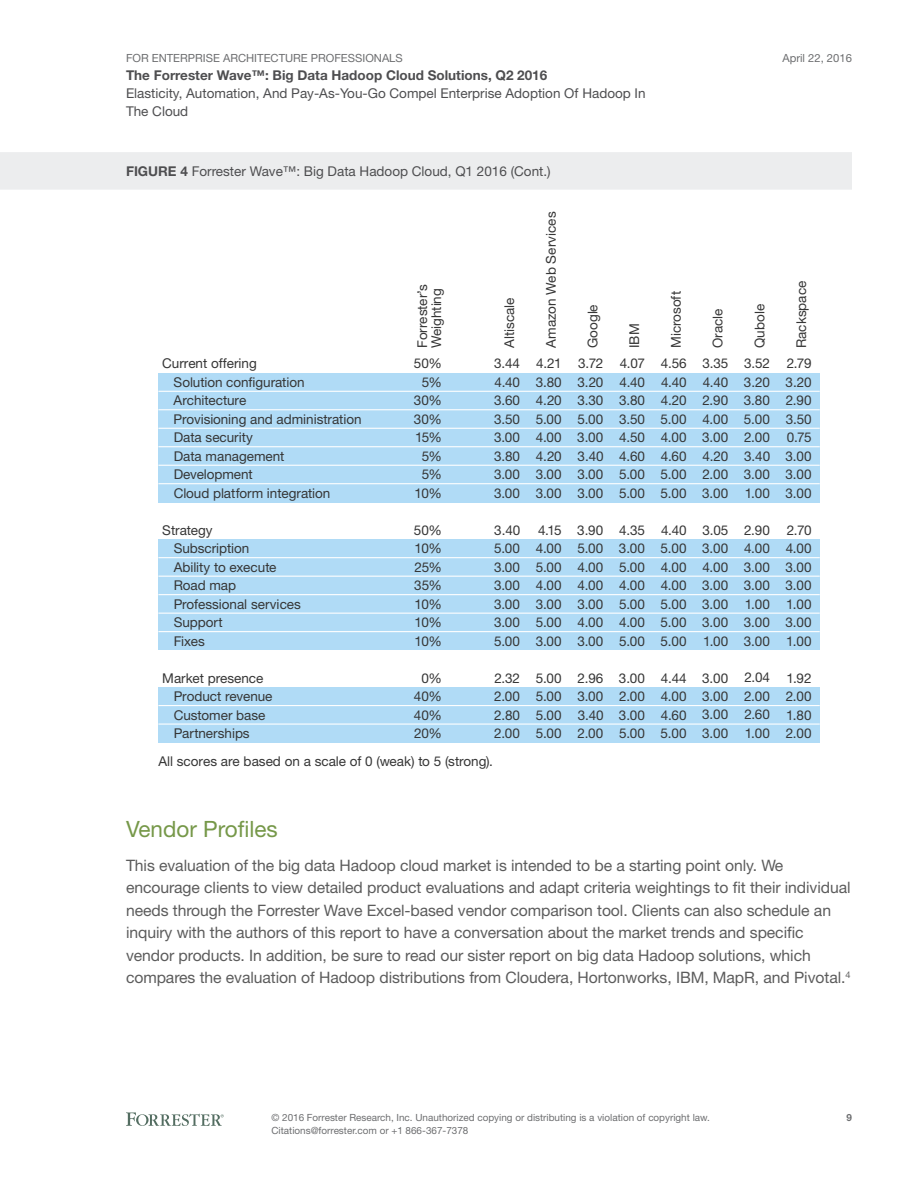
<style>
.page{position:relative;width:918px;height:1188px;background:#fff}
.page>*{position:absolute;margin:0;border:0;box-sizing:border-box;transform-origin:0 0}
.t1{font:22.5px "Helvetica Neue LT Std";color:#769849}
.t2{font:15.75px/22.5px "Helvetica Neue LT Std";letter-spacing:-.005em;color:#5c5c5c}
.t3{font:13.5px/18.5px "Helvetica Neue LT Std";color:#363636;text-align:justify}
.t4{font:13.5px/18px "Helvetica Neue LT Std";color:#4e4e50}
.t5{font:700 13.5px "Helvetica Neue LT Std";color:#4e4e50}
.t6{font:11.25px "Helvetica Neue LT Std";color:#6d6e70}
.t7{font:9.9px/12.8px "Helvetica Neue LT Std";color:#6d6e70}
.t8{font:700 9.9px "Helvetica Neue LT Std";color:#6d6e70}
.s1{font-weight:700}
</style>
<div class="page">
<svg style="left:126px;top:1112px;width:98px;height:14px"></svg>
<div style="left:0;top:152px;width:852px;height:38px;background:#ecedee"></div>
<div style="left:158px;top:373px;width:662px;height:129px;background:#b0dbf6"></div>
<div style="left:158px;top:539px;width:662px;height:111px;background:#b0dbf6"></div>
<div style="left:158px;top:687px;width:662px;height:56px;background:#b0dbf6"></div>
<hr style="left:158px;top:391px;width:662px;height:1px;background:#fff">
<hr style="left:158px;top:409px;width:662px;height:1px;background:#fff">
<hr style="left:158px;top:428px;width:662px;height:1px;background:#fff">
<hr style="left:158px;top:446px;width:662px;height:1px;background:#fff">
<hr style="left:158px;top:465px;width:662px;height:1px;background:#fff">
<hr style="left:158px;top:483px;width:662px;height:1px;background:#fff">
<hr style="left:158px;top:557px;width:662px;height:1px;background:#fff">
<hr style="left:158px;top:576px;width:662px;height:1px;background:#fff">
<hr style="left:158px;top:594px;width:662px;height:1px;background:#fff">
<hr style="left:158px;top:613px;width:662px;height:1px;background:#fff">
<hr style="left:158px;top:631px;width:662px;height:1px;background:#fff">
<hr style="left:158px;top:705px;width:662px;height:1px;background:#fff">
<hr style="left:158px;top:724px;width:662px;height:1px;background:#fff">
<p class="t6" style="left:126px;top:51px;width:278px">FOR ENTERPRISE ARCHITECTURE PROFESSIONALS</p>
<p class="t5" style="left:126px;top:67px;width:423px">The Forrester Wave™: Big Data Hadoop Cloud Solutions, Q2 2016</p>
<p class="t4" style="left:126px;top:84px;width:521px">Elasticity, Automation, And Pay-As-You-Go Compel Enterprise Adoption Of Hadoop In<br>The Cloud</p>
<p class="t6" style="left:782px;top:51px;width:71px">April 22, 2016</p>
<p class="t4" style="left:126px;top:162px;width:426px"><span class="s1">FIGURE 4</span> Forrester Wave™: Big Data Hadoop Cloud, Q1 2016 (Cont.)</p>
<p class="t3" style="left:174px;top:354px;width:190px;text-align:left;text-indent:-11px">Current offering<br>Solution configuration<br>Architecture<br>Provisioning and administration<br>Data security<br>Data management<br>Development<br>Cloud platform integration</p>
<p class="t3" style="left:174px;top:521px;width:129px;text-align:left;text-indent:-11px">Strategy<br>Subscription<br>Ability to execute<br>Road map<br>Professional services<br>Support<br>Fixes</p>
<p class="t3" style="left:174px;top:668px;width:100px;text-align:left;text-indent:-11px">Market presence<br>Product revenue<br>Customer base<br>Partnerships</p>
<p class="t3" style="left:415px;top:348px;width:65px;line-height:14.2px;rotate:-90deg">Forrester’s<br>Weighting</p>
<p class="t3" style="left:414px;top:354px;width:30px;text-align:center">50%<br>5%<br>30%<br>30%<br>15%<br>5%<br>5%<br>10%</p>
<p class="t3" style="left:414px;top:521px;width:29px">50% 10% 25% 35% 10% 10% 10%</p>
<p class="t3" style="left:414px;top:668px;width:30px;text-align:center">0%<br>40%<br>40%<br>20%</p>
<p class="t3" style="left:500px;top:348px;width:52px;rotate:-90deg">Altiscale</p>
<p class="t3" style="left:494px;top:354px;width:28px">3.44<br>4.40<br>3.60<br>3.50<br>3.00<br>3.80<br>3.00<br>3.00</p>
<p class="t3" style="left:494px;top:521px;width:28px">3.40<br>5.00<br>3.00<br>3.00<br>3.00<br>3.00<br>5.00</p>
<p class="t3" style="left:494px;top:668px;width:27px">2.32<br>2.00<br>2.80<br>2.00</p>
<p class="t3" style="left:158px;top:751px;width:336px">All scores are based on a scale of 0 (weak) to 5 (strong).</p>
<p class="t3" style="left:542px;top:348px;width:138px;rotate:-90deg">Amazon Web Services</p>
<p class="t3" style="left:536px;top:354px;width:28px">4.21<br>3.80<br>4.20<br>5.00<br>4.00<br>4.20<br>3.00<br>3.00</p>
<p class="t3" style="left:536px;top:521px;width:28px">4.15<br>4.00<br>5.00<br>4.00<br>3.00<br>5.00<br>3.00</p>
<p class="t3" style="left:536px;top:668px;width:28px">5.00<br>5.00<br>5.00<br>5.00</p>
<p class="t3" style="left:583px;top:348px;width:45px;rotate:-90deg">Google</p>
<p class="t3" style="left:577px;top:354px;width:28px">3.72<br>3.20<br>3.30<br>5.00<br>3.00<br>3.40<br>3.00<br>3.00</p>
<p class="t3" style="left:577px;top:521px;width:28px">3.90<br>5.00<br>4.00<br>4.00<br>3.00<br>4.00<br>3.00</p>
<p class="t3" style="left:577px;top:668px;width:28px">2.96<br>3.00<br>3.40<br>2.00</p>
<p class="t3" style="left:625px;top:348px;width:26px;rotate:-90deg">IBM</p>
<p class="t3" style="left:619px;top:354px;width:28px">4.07<br>4.40<br>3.80<br>3.50<br>4.50<br>4.60<br>5.00<br>5.00</p>
<p class="t3" style="left:619px;top:520px;width:28px">4.35<br>3.00<br>5.00<br>4.00<br>5.00<br>4.00<br>5.00</p>
<p class="t3" style="left:619px;top:668px;width:28px">3.00<br>2.00<br>3.00<br>5.00</p>
<p class="t3" style="left:667px;top:348px;width:59px;rotate:-90deg">Microsoft</p>
<p class="t3" style="left:661px;top:354px;width:28px">4.56<br>4.40<br>4.20<br>5.00<br>4.00<br>4.60<br>5.00<br>5.00</p>
<p class="t3" style="left:661px;top:520px;width:28px">4.40<br>5.00<br>4.00<br>4.00<br>5.00<br>5.00<br>5.00</p>
<p class="t3" style="left:661px;top:668px;width:28px">4.44<br>4.00<br>4.60<br>5.00</p>
<p class="t3" style="left:708px;top:348px;width:41px;rotate:-90deg">Oracle</p>
<p class="t3" style="left:750px;top:348px;width:45px;rotate:-90deg">Qubole</p>
<p class="t3" style="left:702px;top:354px;width:28px">3.35<br>4.40<br>2.90<br>4.00<br>3.00<br>4.20<br>2.00<br>3.00</p>
<p class="t3" style="left:702px;top:520px;width:28px">3.05<br>3.00<br>4.00<br>3.00<br>3.00<br>3.00<br>1.00</p>
<p class="t3" style="left:702px;top:668px;width:28px">3.00<br>3.00<br>3.00<br>3.00</p>
<p class="t3" style="left:744px;top:354px;width:28px">3.52<br>3.20<br>3.80<br>5.00<br>2.00<br>3.40<br>3.00<br>1.00</p>
<p class="t3" style="left:744px;top:520px;width:28px">2.90<br>4.00<br>3.00<br>3.00<br>1.00<br>3.00<br>3.00</p>
<p class="t3" style="left:744px;top:668px;width:27px">2.04<br>2.00<br>2.60<br>1.00</p>
<p class="t3" style="left:792px;top:348px;width:68px;rotate:-90deg">Rackspace</p>
<p class="t3" style="left:786px;top:354px;width:28px">2.79<br>3.20<br>2.90<br>3.50<br>0.75<br>3.00<br>3.00<br>3.00</p>
<p class="t3" style="left:785px;top:520px;width:28px">2.70<br>4.00<br>3.00<br>3.00<br>1.00<br>3.00<br>1.00</p>
<p class="t3" style="left:786px;top:668px;width:27px">1.92<br>2.00<br>1.80<br>2.00</p>
<h1 class="t1" style="left:126px;top:815px;width:153px">Vendor Profiles</h1>
<p class="t2" style="left:126px;top:853px;width:726px">This evaluation of the big data Hadoop cloud market is intended to be a starting point only. We encourage clients to view detailed product evaluations and adapt criteria weightings to fit their individual needs through the Forrester Wave Excel-based vendor comparison tool. Clients can also schedule an inquiry with the authors of this report to have a conversation about the market trends and specific vendor products. In addition, be sure to read our sister report on big data Hadoop solutions, which compares the evaluation of Hadoop distributions from Cloudera, Hortonworks, IBM, MapR, and Pivotal.<sup>4</sup></p>
<p class="t7" style="left:272px;top:1111px;width:440px">© 2016 Forrester Research, Inc. Unauthorized copying or distributing is a violation of copyright law.<br>Citations@forrester.com or +1 866-367-7378</p>
<p class="t8" style="left:846px;top:1112px;width:7px">9</p>
</div>
